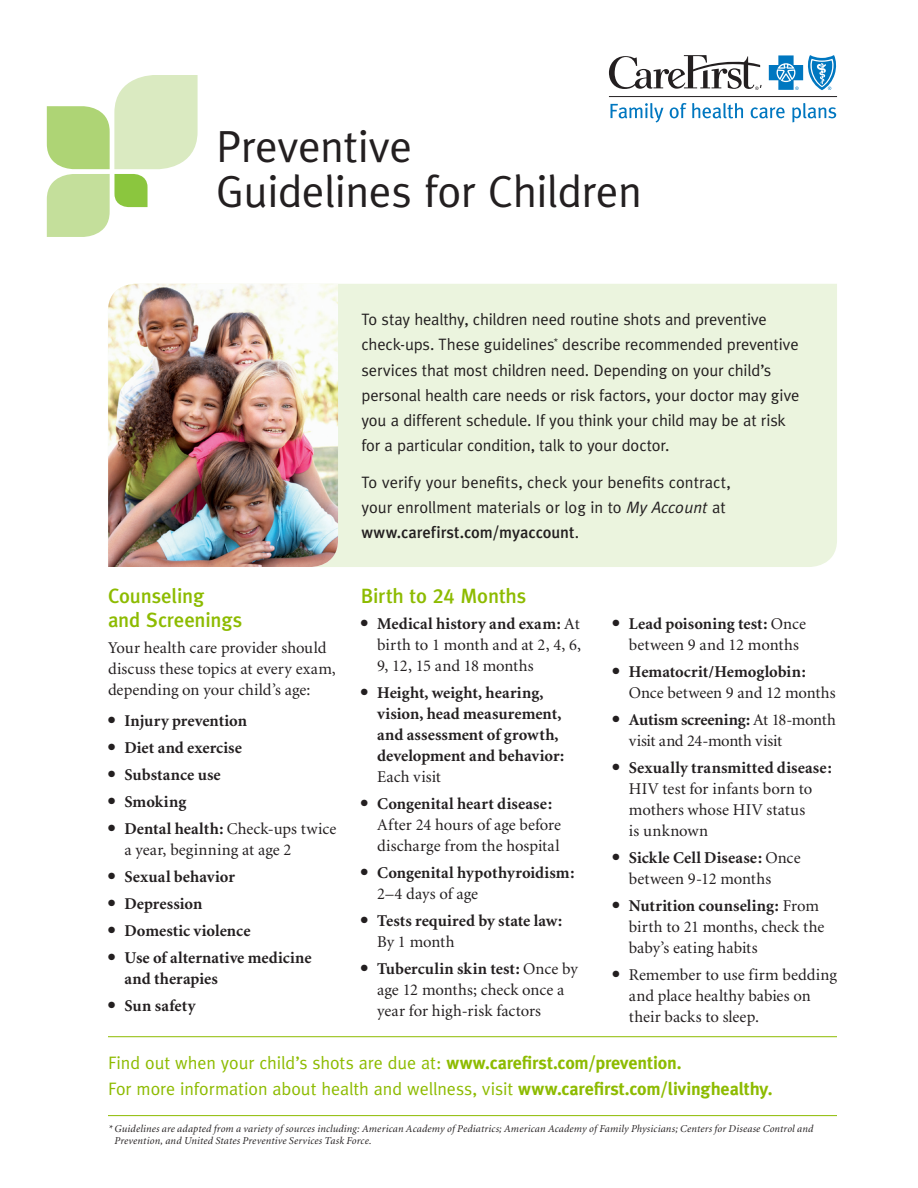
<style>
.page{position:relative;width:918px;height:1188px;background:#fff}
.page>*{position:absolute;margin:0;border:0;box-sizing:border-box;transform-origin:0 0}
.Wellness_MainPageHea{font:45px/45px "Meta Plus";letter-spacing:-.015em;color:#231f20}
.Wellness_Subhead_H1{font:500 20.7px/24px "Meta Plus";letter-spacing:-.01em;color:#8dbb00}
.Wellness_Floating_Ca{font:18px/25.5px "Meta Plus";letter-spacing:-.005em;color:#8dbb00}
.Wellness_Body_Copy{font:16.5px/21px "Minion";letter-spacing:.005em;color:#231f20}
.Wellness_Opening_Par{font:16.5px/25px "Meta Plus";letter-spacing:-.01em;color:#231f20}
.t1{font:700 16.5px/21px "Minion";color:#231f20}
.Wellness_Body_Copy-2{font:16.5px/21px "Minion";letter-spacing:-.015em;color:#231f20}
.Wellness_Footnote{font:italic 10.5px/12px "Minion";letter-spacing:.02em;color:#231f20}
.s1{font-style:italic}
.s2{font-weight:500}
.s3{font-weight:700}
.s4{font-family:"Meta Plus Medium Caps";font-weight:400}
.s5{font-weight:400}
</style>
<div class="page">
<svg style="left:47px;top:75px;width:151px;height:162px"></svg>
<svg style="left:769px;top:55px;width:68px;height:35px"></svg>
<svg style="left:609px;top:55px;width:153px;height:35px"></svg>
<hr style="left:609px;top:96px;width:228px;height:1px;background:#231f20">
<svg style="left:611px;top:103px;width:52px;height:19px"></svg>
<svg style="left:670px;top:103px;width:73px;height:16px"></svg>
<svg style="left:751px;top:107px;width:34px;height:12px"></svg>
<svg style="left:792px;top:103px;width:44px;height:19px"></svg>
<div style="left:338px;top:284px;width:499px;height:283px;background:#ebf4de"></div>
<hr style="left:108px;top:1036px;width:729px;height:1px;background:#8dbb00">
<hr style="left:108px;top:1115px;width:729px;height:1px;background:#8dbb00">
<img style="left:108px;top:284px;width:230px;height:283px">
<h1 class="Wellness_MainPageHea" style="left:216px;top:123px;width:427px">Preventive<br>Guidelines for Children</h1>
<p class="Wellness_Opening_Par" style="left:361px;top:307px;width:440px">To stay healthy, children need routine shots and preventive check-ups. These guidelines<sup>*</sup> describe recommended preventive services that most children need. Depending on your child’s personal health care needs or risk factors, your doctor may give you a different schedule. If you think your child may be at risk for a particular condition, talk to your doctor.</p>
<p class="Wellness_Opening_Par" style="left:361px;top:470px;width:371px">To verify your benefits, check your benefits contract, your enrollment materials or log in to <span class="s1">My Account</span> at <span class="s2">www.carefirst.com/myaccount</span>.</p>
<h2 class="Wellness_Subhead_H1" style="left:108px;top:583px;width:136px">Counseling<br>and Screenings</h2>
<p class="Wellness_Body_Copy" style="left:108px;top:638px;width:229px">Your health care provider should discuss these topics at every exam, depending on your child’s age:</p>
<p class="t1" style="left:108px;top:710px;width:140px">● Injury prevention</p>
<p class="t1" style="left:108px;top:737px;width:136px">● Diet and exercise</p>
<p class="t1" style="left:108px;top:764px;width:114px">● Substance use</p>
<p class="t1" style="left:108px;top:791px;width:80px">● Smoking</p>
<p class="Wellness_Body_Copy" style="left:124px;top:819px;width:213px;text-indent:-16px">● <span class="s3">Dental health:</span> Check-ups twice a year, beginning at age 2</p>
<p class="t1" style="left:108px;top:866px;width:129px">● Sexual behavior</p>
<p class="t1" style="left:108px;top:893px;width:96px">● Depression</p>
<p class="t1" style="left:108px;top:920px;width:144px">● Domestic violence</p>
<p class="t1" style="left:124px;top:947px;width:189px;text-indent:-16px">● Use of alternative medicine and therapies</p>
<p class="t1" style="left:108px;top:995px;width:89px">● Sun safety</p>
<h2 class="Wellness_Subhead_H1" style="left:361px;top:583px;width:167px">Birth to <span class="s4">24</span> Months</h2>
<p class="Wellness_Body_Copy" style="left:377px;top:614px;width:205px;text-align:justify;text-indent:-16px">● <span class="s3">Medical history and exam:</span> At birth to 1 month and at 2, 4, 6, 9, 12, 15 and 18 months</p>
<p class="t1" style="left:377px;top:683px;width:189px;text-indent:-16px">● Height, weight, hearing, vision, head measurement, and assessment of growth, development and behavior:<br><span class="s5">Each visit</span></p>
<p class="Wellness_Body_Copy" style="left:377px;top:794px;width:185px;text-indent:-16px">● <span class="s3">Congenital heart disease:<br></span>After 24 hours of age before discharge from the hospital</p>
<p class="t1" style="left:377px;top:863px;width:199px;text-indent:-16px">● Congenital hypothyroidism:<br><span class="s5">2–4 days of age</span></p>
<p class="t1" style="left:377px;top:911px;width:186px;text-indent:-16px">● Tests required by state law:<br><span class="s5">By 1 month</span></p>
<p class="Wellness_Body_Copy" style="left:377px;top:959px;width:202px;text-indent:-16px">● <span class="s3">Tuberculin skin test:</span> Once by age 12 months; check once a year for high-risk factors</p>
<p class="Wellness_Body_Copy" style="left:612px;top:614px;width:195px;text-align:center">● <span class="s3">Lead poisoning test:</span> Once between 9 and 12 months</p>
<p class="Wellness_Body_Copy" style="left:629px;top:662px;width:208px;text-indent:-16px">● <span class="s3">Hematocrit/Hemoglobin:<br></span>Once between 9 and 12 months</p>
<p class="Wellness_Body_Copy-2" style="left:629px;top:710px;width:209px;text-indent:-16px">● <span class="s3">Autism screening:</span> At 18-month visit and 24-month visit</p>
<p class="Wellness_Body_Copy" style="left:629px;top:758px;width:204px;text-indent:-16px">● <span class="s3">Sexually transmitted disease:<br></span>HIV test for infants born to mothers whose HIV status<br>is unknown</p>
<p class="Wellness_Body_Copy" style="left:629px;top:848px;width:173px;text-indent:-16px">● <span class="s3">Sickle Cell Disease:</span> Once between 9-12 months</p>
<p class="Wellness_Body_Copy" style="left:629px;top:896px;width:197px;text-indent:-16px">● <span class="s3">Nutrition counseling:</span> From birth to 21 months, check the baby’s eating habits</p>
<p class="Wellness_Body_Copy" style="left:629px;top:965px;width:210px;text-indent:-16px">● Remember to use firm bedding and place healthy babies on their backs to sleep.</p>
<p class="Wellness_Floating_Ca" style="left:108px;top:1050px;width:666px">Find out when your child’s shots are due at: <span class="s3">www.carefirst.com/prevention.<br></span>For more information about health and wellness, visit <span class="s3">www.carefirst.com/livinghealthy.</span></p>
<p class="Wellness_Footnote" style="left:114px;top:1123px;width:700px;text-indent:-6px">*Guidelines are adapted from a variety of sources including: American Academy of Pediatrics; American Academy of Family Physicians; Centers for Disease Control and<br>Prevention, and United States Preventive Services Task Force.</p>
</div>
